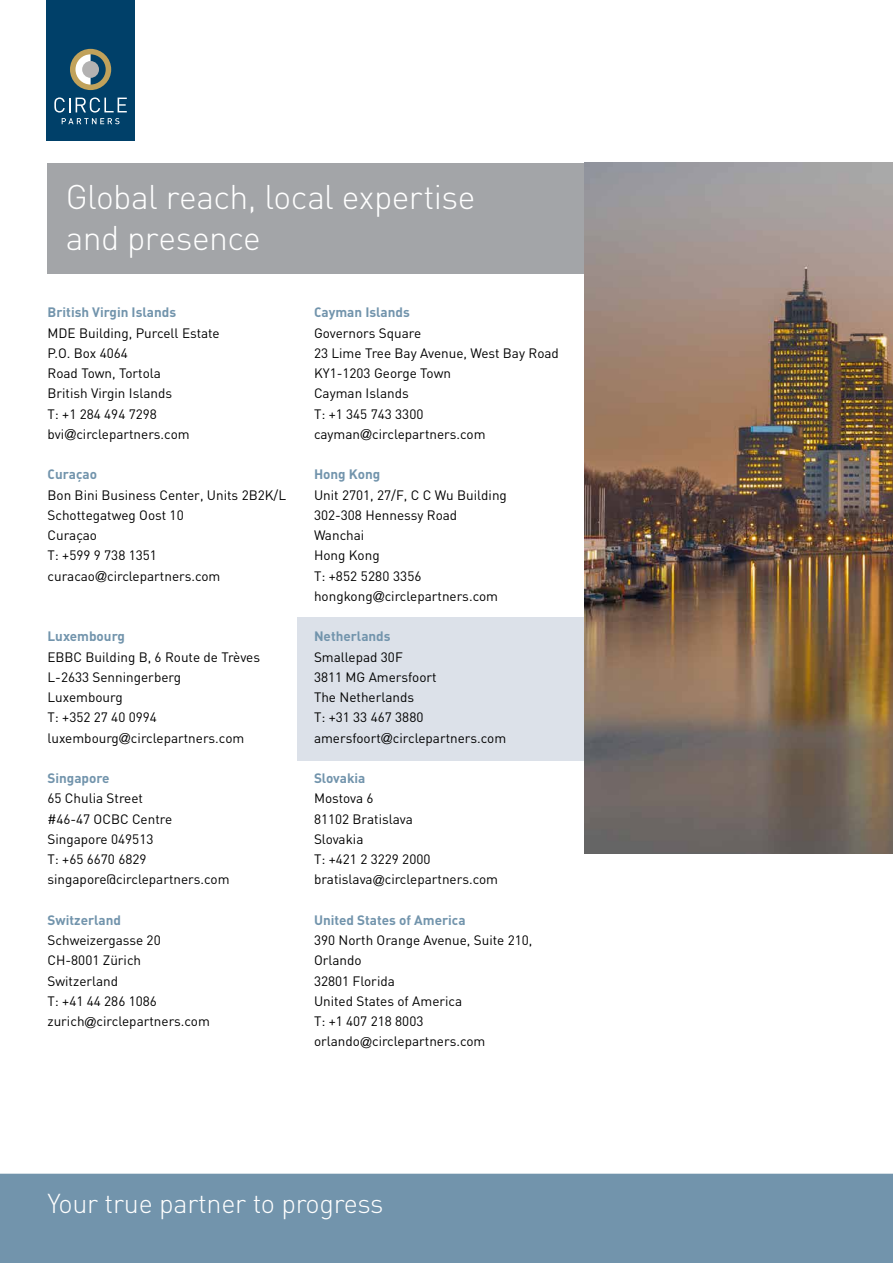
<style>
.page{position:relative;width:893px;height:1263px;background:#fff}
.page>*{position:absolute;margin:0;border:0;box-sizing:border-box;transform-origin:0 0}
.t1{font:300 33.75px/40.5px "DIN";letter-spacing:-.02em;color:#fff}
.t2{font:300 27px "DIN";letter-spacing:-.01em;color:#fff}
.t3{font:13.5px/20.2px "DIN";color:#000}
.t4{font:700 13.5px "DIN";color:#7294ac}
.s1{font-family:"Helvetica";font-weight:300;font-size:15px}
</style>
<div class="page">
<div style="left:0;top:1174px;width:893px;height:89px;background:#7294ac"></div>
<div style="left:298px;top:617px;width:293px;height:144px;background:#dce1e9"></div>
<div style="left:48px;top:163px;width:536px;height:111px;background:#a3a5a8"></div>
<div style="left:46px;top:0;width:89px;height:140px;background:#004069"></div>
<svg style="left:70px;top:49px;width:42px;height:41px"></svg>
<svg style="left:54px;top:97px;width:73px;height:27px"></svg>
<img style="left:584px;top:163px;width:309px;height:691px">
<h1 class="t1" style="left:66px;top:176px;width:411px">Global reach, local expertise and presence</h1>
<p class="t4" style="left:48px;top:304px;width:130px">British Virgin Islands</p>
<p class="t3" style="left:48px;top:322px;width:174px">MDE Building, Purcell Estate<br>P.O. Box 4064<br>Road Town, Tortola<br>British Virgin Islands<br>T: +1 284 494 7298 bvi<span class="s1">@</span>circlepartners.com</p>
<p class="t4" style="left:48px;top:466px;width:51px">Curaçao</p>
<p class="t3" style="left:48px;top:484px;width:240px">Bon Bini Business Center, Units 2B2K/L<br>Schottegatweg Oost 10<br>Curaçao<br>T: +599 9 738 1351 curacao<span class="s1">@</span>circlepartners.com</p>
<p class="t4" style="left:48px;top:628px;width:79px">Luxembourg</p>
<p class="t3" style="left:48px;top:646px;width:214px">EBBC Building B, 6 Route de Trèves<br>L-2633 Senningerberg<br>Luxembourg<br>T: +352 27 40 0994 luxembourg<span class="s1">@</span>circlepartners.com</p>
<p class="t4" style="left:48px;top:769px;width:64px">Singapore</p>
<p class="t3" style="left:48px;top:788px;width:184px">65 Chulia Street<br>#46-47 OCBC Centre<br>Singapore 049513<br>T: +65 6670 6829 singapore@circlepartners.com</p>
<p class="t4" style="left:48px;top:911px;width:75px">Switzerland</p>
<p class="t3" style="left:48px;top:930px;width:164px">Schweizergasse 20<br>CH-8001 Zürich<br>Switzerland<br>T: +41 44 286 1086 zurich<span class="s1">@</span>circlepartners.com</p>
<p class="t4" style="left:314px;top:304px;width:97px">Cayman Islands</p>
<p class="t3" style="left:314px;top:322px;width:246px">Governors Square<br>23 Lime Tree Bay Avenue, West Bay Road<br>KY1-1203 George Town<br>Cayman Islands<br>T: +1 345 743 3300 cayman<span class="s1">@</span>circlepartners.com</p>
<p class="t4" style="left:314px;top:466px;width:68px">Hong Kong</p>
<p class="t3" style="left:314px;top:484px;width:194px">Unit 2701, 27/F, C C Wu Building<br>302-308 Hennessy Road<br>Wanchai<br>Hong Kong<br>T: +852 5280 3356 hongkong<span class="s1">@</span>circlepartners.com</p>
<p class="t4" style="left:314px;top:628px;width:78px">Netherlands</p>
<p class="t3" style="left:314px;top:646px;width:194px">Smallepad 30F<br>3811 MG Amersfoort<br>The Netherlands<br>T: +31 33 467 3880 amersfoort<span class="s1">@</span>circlepartners.com</p>
<p class="t4" style="left:314px;top:769px;width:53px">Slovakia</p>
<p class="t3" style="left:314px;top:788px;width:186px">Mostova 6<br>81102 Bratislava<br>Slovakia<br>T: +421 2 3229 2000 bratislava<span class="s1">@</span>circlepartners.com</p>
<p class="t4" style="left:314px;top:911px;width:153px">United States of America</p>
<p class="t3" style="left:314px;top:930px;width:220px">390 North Orange Avenue, Suite 210,<br>Orlando<br>32801 Florida<br>United States of America<br>T: +1 407 218 8003 orlando<span class="s1">@</span>circlepartners.com</p>
<h2 class="t2" style="left:48px;top:1187px;width:337px">Your true partner to progress</h2>
</div>
